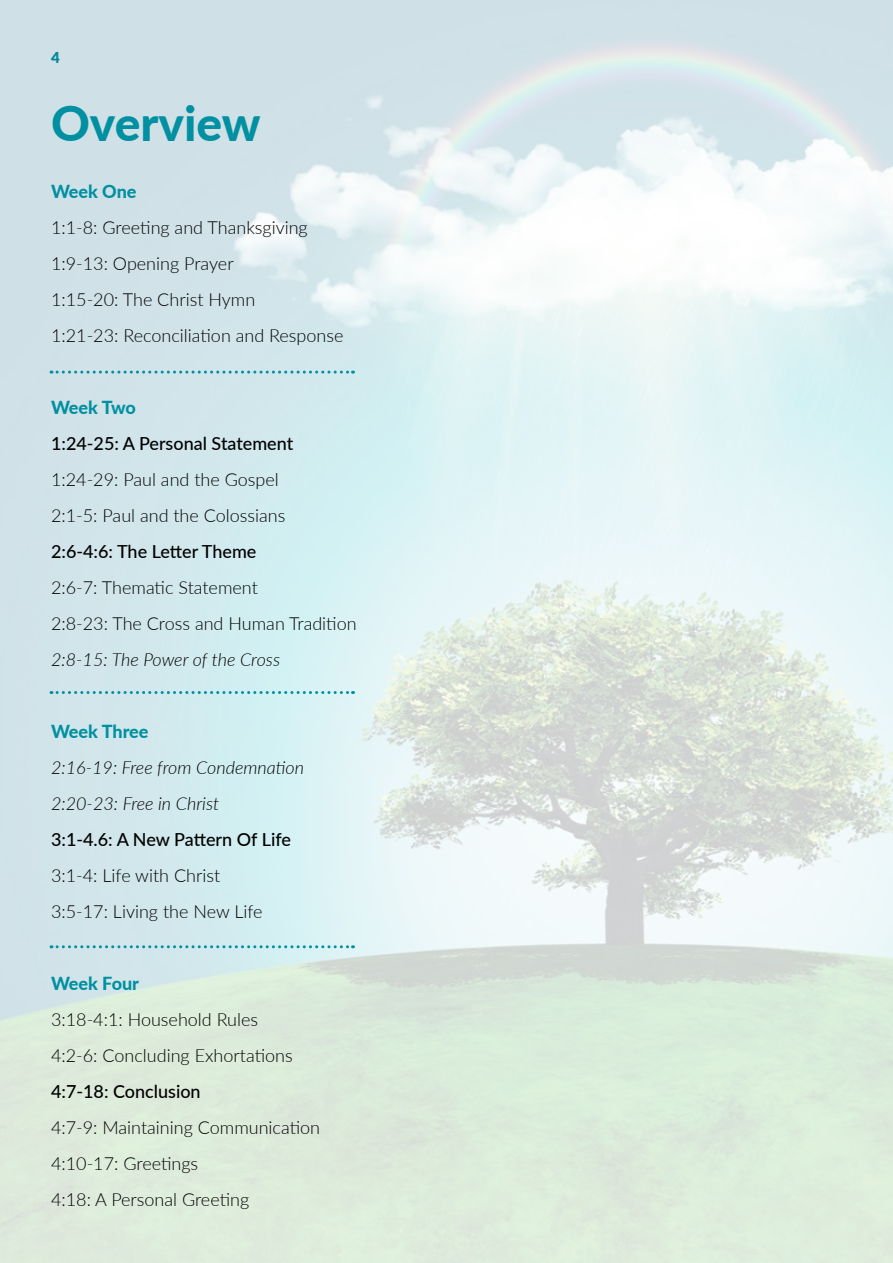
<style>
.page{position:relative;width:893px;height:1263px;background:#fff}
.page>*{position:absolute;margin:0;border:0;box-sizing:border-box;transform-origin:0 0}
.t1{font:800 48px "Lato";color:#0090a1}
.t2{font:300 18px/36px "Lato";color:#000}
.t3{font:500 18px "Lato";color:#000}
.t4{font:italic 300 18px/36px "Lato";color:#000}
.t5{font:800 18px "Lato";color:#0090a1}
.t6{font:900 15px "Lato";color:#0090a1}
</style>
<div class="page">
<img style="left:0;top:0;width:893px;height:1263px">
<svg style="left:51px;top:371px;width:302px;height:3px"></svg>
<svg style="left:51px;top:691px;width:302px;height:3px"></svg>
<svg style="left:51px;top:945px;width:302px;height:3px"></svg>
<p class="t6" style="left:51px;top:46px;width:10px">4</p>
<h1 class="t1" style="left:51px;top:88px;width:211px">Overview</h1>
<p class="t5" style="left:51px;top:178px;width:87px">Week One</p>
<p class="t2" style="left:51px;top:209px;width:294px">1:1-8: Greeting and Thanksgiving<br>1:9-13: Opening Prayer<br>1:15-20: The Christ Hymn<br>1:21-23: Reconciliation and Response</p>
<p class="t5" style="left:51px;top:394px;width:86px">Week Two</p>
<p class="t3" style="left:51px;top:430px;width:244px">1:24-25: A Personal Statement</p>
<p class="t2" style="left:51px;top:461px;width:236px">1:24-29: Paul and the Gospel<br>2:1-5: Paul and the Colossians</p>
<p class="t3" style="left:51px;top:538px;width:207px">2:6-4:6: The Letter Theme</p>
<p class="t2" style="left:51px;top:569px;width:307px">2:6-7: Thematic Statement<br>2:8-23: The Cross and Human Tradition</p>
<p class="t4" style="left:51px;top:641px;width:231px">2:8-15: The Power of the Cross</p>
<p class="t5" style="left:51px;top:718px;width:99px">Week Three</p>
<p class="t4" style="left:51px;top:749px;width:254px">2:16-19: Free from Condemnation<br>2:20-23: Free in Christ</p>
<p class="t3" style="left:51px;top:826px;width:241px">3:1-4.6: A New Pattern Of Life</p>
<p class="t2" style="left:51px;top:857px;width:213px">3:1-4: Life with Christ<br>3:5-17: Living the New Life</p>
<p class="t5" style="left:51px;top:970px;width:90px">Week Four</p>
<p class="t2" style="left:51px;top:1001px;width:243px">3:18-4:1: Household Rules<br>4:2-6: Concluding Exhortations</p>
<p class="t3" style="left:51px;top:1078px;width:151px">4:7-18: Conclusion</p>
<p class="t2" style="left:51px;top:1109px;width:271px">4:7-9: Maintaining Communication<br>4:10-17: Greetings<br>4:18: A Personal Greeting</p>
</div>
